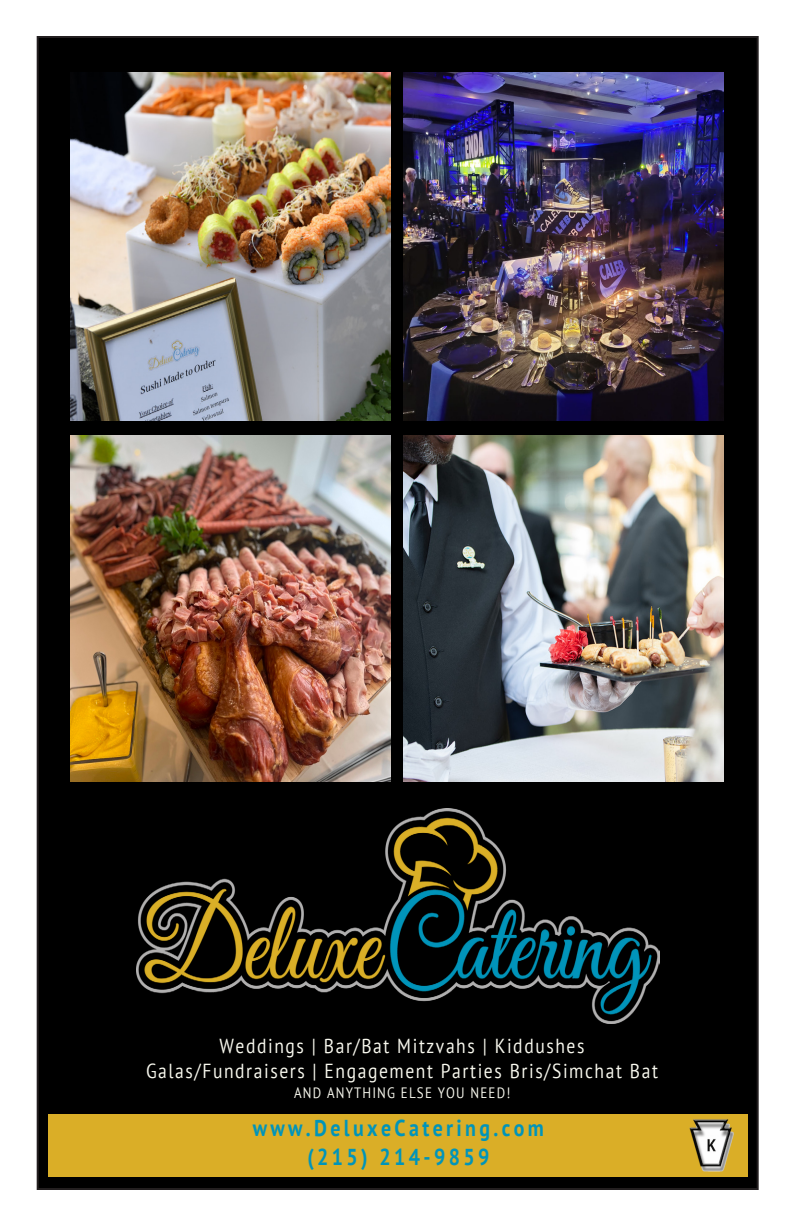
<style>
.page{position:relative;width:792px;height:1224px;background:#fff}
.page>*{position:absolute;margin:0;border:0;box-sizing:border-box;transform-origin:0 0}
.t1{font:700 23px/28.6px "PT Sans";letter-spacing:.17em;color:#0094ba;text-align:center;scale:.87 1}
.t2{font:20.2px/25px "PT Sans";letter-spacing:.09em;color:#f9f9ef;text-align:center;scale:.87 1}
.t3{font:15px "PT Sans";letter-spacing:.09em;color:#f9f9ef;scale:.87 1}
</style>
<div class="page">
<div style="left:38px;top:37px;width:720px;height:1152px;background:#000"></div>
<div style="left:48px;top:1115px;width:700px;height:62px;background:#daae27"></div>
<img style="left:70px;top:73px;width:320px;height:348px">
<img style="left:403px;top:73px;width:320px;height:348px">
<img style="left:70px;top:436px;width:320px;height:346px">
<img style="left:403px;top:436px;width:320px;height:346px">
<img style="left:689px;top:1119px;width:45px;height:53px">
<img style="left:136px;top:808px;width:524px;height:215px">
<p class="t2" style="left:146px;top:1033px;width:590px">Weddings | Bar/Bat Mitzvahs | Kiddushes<br>Galas/Fundraisers | Engagement Parties Bris/Simchat Bat</p>
<p class="t3" style="left:294px;top:1083px;width:250px">AND ANYTHING ELSE YOU NEED!</p>
<p class="t1" style="left:253px;top:1113px;width:336px">www.DeluxeCatering.com (215) 214-9859</p>
</div>
